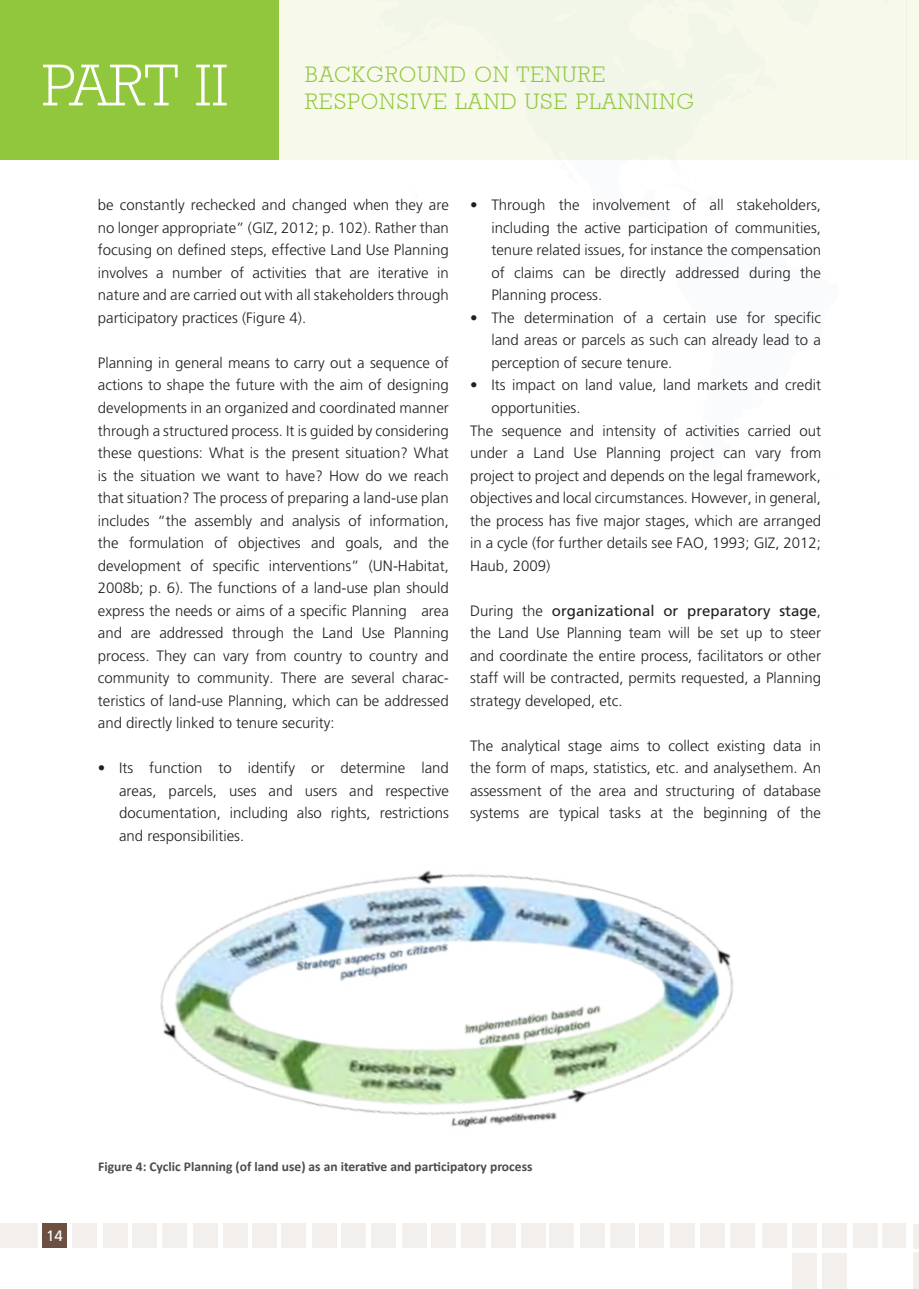
<style>
.page{position:relative;width:919px;height:1289px;background:#fff}
.page>*{position:absolute;margin:0;border:0;box-sizing:border-box;transform-origin:0 0}
.t1{font:300 60px "Rockwell";color:#fff}
.t2{font:300 22.5px/27px "Rockwell";letter-spacing:.05em;color:#90c73d}
.t3{font:300 15px/22.5px "Frutiger";color:#241f1f;text-align:justify}
.t4{font:15px "Frutiger";color:#fff}
.t5{font:700 13.5px "Calibri";color:#4e4b4c}
.s1{font-weight:400}
</style>
<div class="page">
<div style="left:0;top:1223px;width:37px;height:25px;background:#f3efed"></div>
<div style="left:193px;top:1223px;width:25px;height:25px;background:#f3efed"></div>
<div style="left:402px;top:1223px;width:24px;height:25px;background:#f3efed"></div>
<div style="left:670px;top:1223px;width:25px;height:25px;background:#f3efed"></div>
<div style="left:223px;top:1223px;width:24px;height:25px;background:#f3efed"></div>
<div style="left:491px;top:1223px;width:25px;height:25px;background:#f3efed"></div>
<div style="left:431px;top:1223px;width:25px;height:25px;background:#f3efed"></div>
<div style="left:700px;top:1223px;width:24px;height:25px;background:#f3efed"></div>
<div style="left:72px;top:1223px;width:25px;height:25px;background:#f3efed"></div>
<div style="left:281px;top:1223px;width:24px;height:25px;background:#f3efed"></div>
<div style="left:549px;top:1223px;width:25px;height:25px;background:#f3efed"></div>
<div style="left:252px;top:1223px;width:25px;height:25px;background:#f3efed"></div>
<div style="left:521px;top:1223px;width:24px;height:25px;background:#f3efed"></div>
<div style="left:461px;top:1223px;width:25px;height:25px;background:#f3efed"></div>
<div style="left:729px;top:1223px;width:25px;height:25px;background:#f3efed"></div>
<div style="left:103px;top:1223px;width:25px;height:25px;background:#f3efed"></div>
<div style="left:311px;top:1223px;width:25px;height:25px;background:#f3efed"></div>
<div style="left:580px;top:1223px;width:25px;height:25px;background:#f3efed"></div>
<div style="left:132px;top:1223px;width:25px;height:25px;background:#f3efed"></div>
<div style="left:341px;top:1223px;width:25px;height:25px;background:#f3efed"></div>
<div style="left:610px;top:1223px;width:24px;height:25px;background:#f3efed"></div>
<div style="left:162px;top:1223px;width:25px;height:25px;background:#f3efed"></div>
<div style="left:371px;top:1223px;width:24px;height:25px;background:#f3efed"></div>
<div style="left:639px;top:1223px;width:25px;height:25px;background:#f3efed"></div>
<div style="left:762px;top:1223px;width:25px;height:25px;background:#f3efed"></div>
<div style="left:792px;top:1223px;width:24px;height:25px;background:#f3efed"></div>
<div style="left:792px;top:1253px;width:24px;height:35px;background:#f3efed"></div>
<div style="left:821px;top:1223px;width:25px;height:25px;background:#f3efed"></div>
<div style="left:821px;top:1253px;width:25px;height:35px;background:#f3efed"></div>
<div style="left:852px;top:1223px;width:25px;height:25px;background:#f3efed"></div>
<div style="left:882px;top:1223px;width:24px;height:25px;background:#f3efed"></div>
<div style="left:42px;top:1223px;width:25px;height:25px;background:#6c5042"></div>
<div style="left:913px;top:1252px;width:5px;height:36px;background:#f3efed"></div>
<div style="left:913px;top:1223px;width:5px;height:25px;background:#f3efed"></div>
<div style="left:906px;top:0;width:12px;height:159px;background:#f7faeb"></div>
<div style="left:0;top:0;width:906px;height:159px;background:#f7faeb"></div>
<div style="left:0;top:0;width:279px;height:159px;background:#90c73d"></div>
<img style="left:160px;top:870px;width:573px;height:258px">
<h1 class="t1" style="left:42px;top:50px;width:188px">PART II</h1>
<h2 class="t2" style="left:305px;top:60px;width:390px">BACKGROUND ON TENURE<br>RESPONSIVE LAND USE PLANNING</h2>
<p class="t3" style="left:98px;top:194px;width:352px">be constantly rechecked and changed when they are no longer appropriate” (GIZ, 2012; p. 102). Rather than focusing on defined steps, effective Land Use Planning involves a number of activities that are iterative in nature and are carried out with all stakeholders through participatory practices (Figure 4).</p>
<p class="t3" style="left:98px;top:351px;width:352px">Planning in general means to carry out a sequence of actions to shape the future with the aim of designing developments in an organized and coordinated manner through a structured process. It is guided by considering these questions: What is the present situation? What is the situation we want to have? How do we reach that situation? The process of preparing a land-use plan includes “the assembly and analysis of information, the formulation of objectives and goals, and the development of specific interventions” (UN-Habitat, 2008b; p. 6). The functions of a land-use plan should express the needs or aims of a specific Planning area and are addressed through the Land Use Planning process. They can vary from country to country and community to community. There are several charac&shy;teristics of land-use Planning, which can be addressed and directly linked to tenure security:</p>
<p class="t3" style="left:119px;top:756px;width:331px;text-indent:-21px">• Its function to identify or determine land areas, parcels, uses and users and respective documentation, including also rights, restrictions and responsibilities.</p>
<p class="t3" style="left:491px;top:194px;width:331px;text-indent:-21px">• Through the involvement of all stakeholders, including the active participation of communities, tenure related issues, for instance the compensation of claims can be directly addressed during the Planning process.</p>
<p class="t3" style="left:491px;top:306px;width:331px;text-indent:-21px">• The determination of a certain use for specific land areas or parcels as such can already lead to a perception of secure tenure.</p>
<p class="t3" style="left:470px;top:374px;width:352px">• Its impact on land value, land markets and credit</p>
<p class="t3" style="left:491px;top:396px;width:91px">opportunities.</p>
<p class="t3" style="left:470px;top:419px;width:352px">The sequence and intensity of activities carried out</p>
<p class="t3" style="left:470px;top:441px;width:352px">under a Land Use Planning project can vary from</p>
<p class="t3" style="left:470px;top:464px;width:352px">project to project and depends on the legal framework,</p>
<p class="t3" style="left:470px;top:486px;width:352px">objectives and local circumstances. However, in general,</p>
<p class="t3" style="left:470px;top:509px;width:352px">the process has five major stages, which are arranged</p>
<p class="t3" style="left:470px;top:531px;width:352px">in a cycle (for further details see FAO, 1993; GIZ, 2012;</p>
<p class="t3" style="left:470px;top:554px;width:82px">Haub, 2009)</p>
<p class="t3" style="left:470px;top:599px;width:352px">During the <span class="s1">organizational or preparatory stage</span>, the Land Use Planning team will be set up to steer and coordinate the entire process, facilitators or other staff will be contracted, permits requested, a Planning strategy developed, etc.</p>
<p class="t3" style="left:470px;top:734px;width:352px">The analytical stage aims to collect existing data in the form of maps, statistics, etc. and analysethem. An assessment of the area and structuring of database systems are typical tasks at the beginning of the</p>
<p class="t4" style="left:46px;top:1226px;width:18px">14</p>
<p class="t5" style="left:98px;top:1158px;width:436px">Figure 4: Cyclic Planning (of land use) as an iterative and participatory process</p>
</div>
